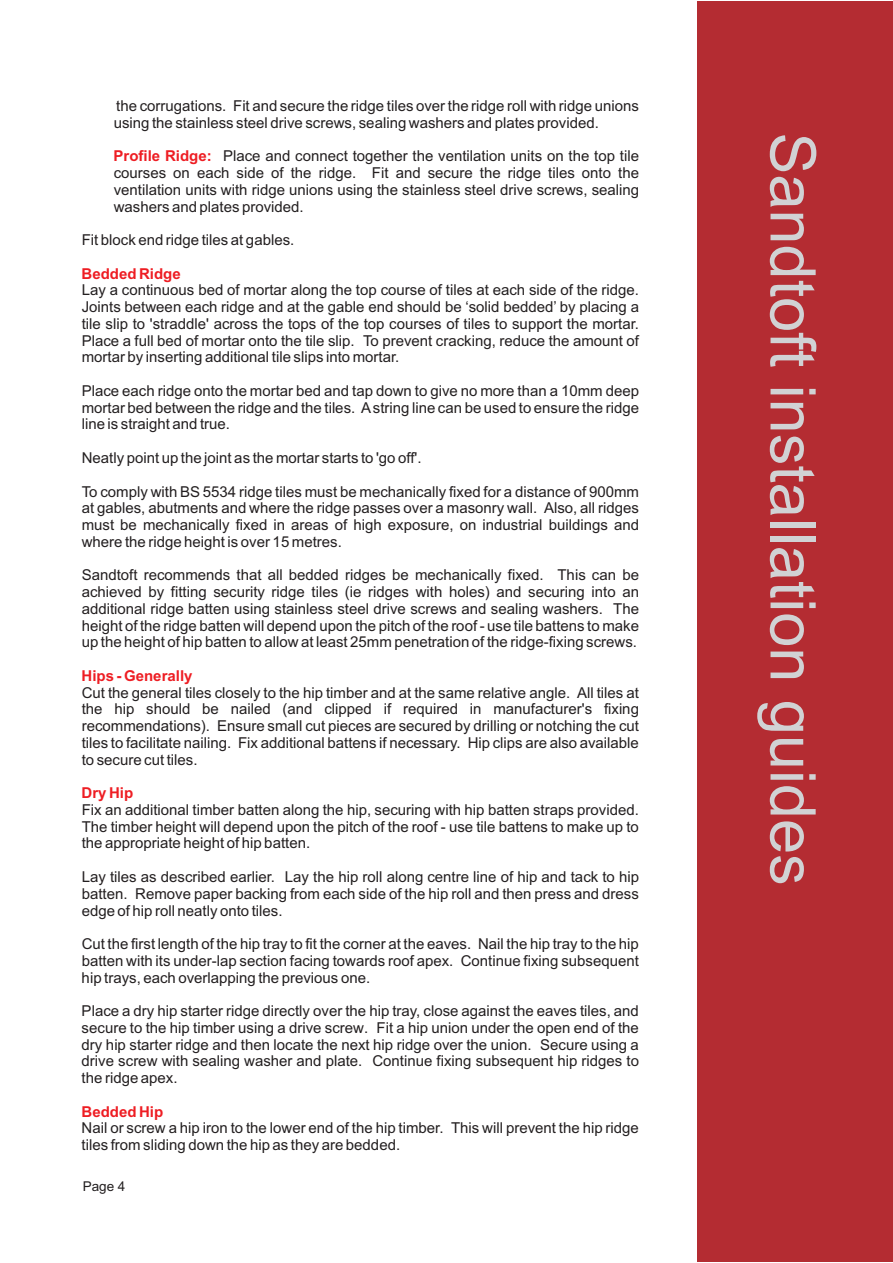
<style>
.page{position:relative;width:893px;height:1263px;background:#fff}
.page>*{position:absolute;margin:0;border:0;box-sizing:border-box;transform-origin:0 0}
.t1{font:63px "Arial";color:#d1d2d4}
.t2{font:15px/16.8px "Arial";color:#231f20;text-align:justify}
.t3{font:700 15px "Arial";color:#ee1d23}
.t4{font:13.5px "Arial";color:#231f20}
</style>
<div class="page">
<div style="left:697px;top:1px;width:196px;height:1261px;background:#b42c32"></div>
<p class="t2" style="left:114px;top:99px;width:527px">the corrugations. Fit and secure the ridge tiles over the ridge roll with ridge unions using the stainless steel drive screws, sealing washers and plates provided.</p>
<p class="t2" style="left:114px;top:149px;width:527px;text-indent:109px">Place and connect together the ventilation units on the top tile courses on each side of the ridge. Fit and secure the ridge tiles onto the ventilation units with ridge unions using the stainless steel drive screws, sealing washers and plates provided.</p>
<p class="t2" style="left:82px;top:233px;width:214px">Fit block end ridge tiles at gables.</p>
<p class="t2" style="left:82px;top:283px;width:559px">Lay a continuous bed of mortar along the top course of tiles at each side of the ridge.<br>Joints between each ridge and at the gable end should be ‘solid bedded’ by placing a tile slip to 'straddle' across the tops of the top courses of tiles to support the mortar.<br>Place a full bed of mortar onto the tile slip. To prevent cracking, reduce the amount of mortar by inserting additional tile slips into mortar.</p>
<p class="t2" style="left:82px;top:384px;width:559px">Place each ridge onto the mortar bed and tap down to give no more than a 10mm deep mortar bed between the ridge and the tiles. Astring line can be used to ensure the ridge line is straight and true.</p>
<p class="t2" style="left:82px;top:451px;width:341px">Neatly point up the joint as the mortar starts to 'go off'.</p>
<p class="t2" style="left:82px;top:484px;width:559px">To comply with BS 5534 ridge tiles must be mechanically fixed for a distance of 900mm at gables, abutments and where the ridge passes over a masonry wall. Also, all ridges must be mechanically fixed in areas of high exposure, on industrial buildings and where the ridge height is over 15 metres.</p>
<p class="t2" style="left:82px;top:568px;width:559px">Sandtoft recommends that all bedded ridges be mechanically fixed. This can be achieved by fitting security ridge tiles (ie ridges with holes) and securing into an additional ridge batten using stainless steel drive screws and sealing washers. The height of the ridge batten will depend upon the pitch of the roof - use tile battens to make up the height of hip batten to allow at least 25mm penetration of the ridge-fixing screws.</p>
<p class="t2" style="left:82px;top:685px;width:559px">Cut the general tiles closely to the hip timber and at the same relative angle. All tiles at the hip should be nailed (and clipped if required in manufacturer's fixing recommendations). Ensure small cut pieces are secured by drilling or notching the cut tiles to facilitate nailing. Fix additional battens if necessary. Hip clips are also available to secure cut tiles.</p>
<p class="t2" style="left:82px;top:803px;width:559px">Fix an additional timber batten along the hip, securing with hip batten straps provided.<br>The timber height will depend upon the pitch of the roof - use tile battens to make up to the appropriate height of hip batten.</p>
<p class="t2" style="left:82px;top:870px;width:559px">Lay tiles as described earlier. Lay the hip roll along centre line of hip and tack to hip batten. Remove paper backing from each side of the hip roll and then press and dress edge of hip roll neatly onto tiles.</p>
<p class="t2" style="left:82px;top:937px;width:559px">Cut the first length of the hip tray to fit the corner at the eaves. Nail the hip tray to the hip batten with its under-lap section facing towards roof apex. Continue fixing subsequent hip trays, each overlapping the previous one.</p>
<p class="t2" style="left:82px;top:1004px;width:559px">Place a dry hip starter ridge directly over the hip tray, close against the eaves tiles, and secure to the hip timber using a drive screw. Fit a hip union under the open end of the dry hip starter ridge and then locate the next hip ridge over the union. Secure using a drive screw with sealing washer and plate. Continue fixing subsequent hip ridges to the ridge apex.</p>
<p class="t2" style="left:82px;top:1121px;width:559px">Nail or screw a hip iron to the lower end of the hip timber. This will prevent the hip ridge tiles from sliding down the hip as they are bedded.</p>
<p class="t3" style="left:114px;top:150px;width:100px">Profile Ridge:</p>
<p class="t3" style="left:82px;top:268px;width:101px">Bedded Ridge</p>
<p class="t3" style="left:82px;top:670px;width:112px">Hips - Generally</p>
<p class="t3" style="left:82px;top:787px;width:53px">Dry Hip</p>
<p class="t3" style="left:82px;top:1106px;width:83px">Bedded Hip</p>
<p class="t4" style="left:83px;top:1181px;width:44px">Page 4</p>
<h1 class="t1" style="left:816px;top:132px;width:755px;rotate:90deg">Sandtoft installation guides</h1>
</div>
